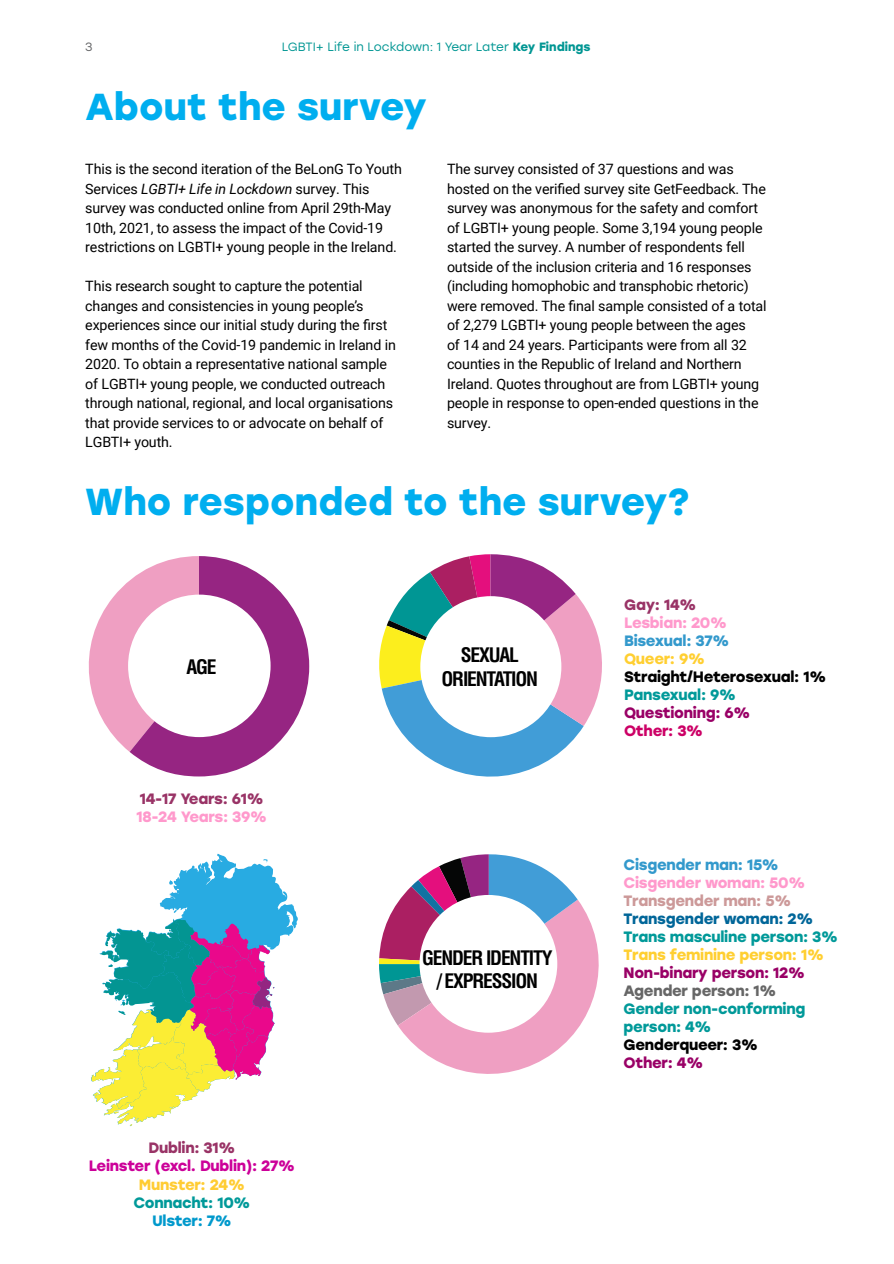
<style>
.page{position:relative;width:894px;height:1264px;background:#fff}
.page>*{position:absolute;margin:0;border:0;box-sizing:border-box;transform-origin:0 0}
.t1{font:700 37.5px "Stolzl";color:#00aeef}
.t2{font:700 condensed 19.5px/23.4px "Helvetica LT Std";letter-spacing:-.06em;color:#000;text-align:center}
.t3{font:700 15px/18px "Stolzl";letter-spacing:-.02em;color:#099}
.t4{font:700 15px "Stolzl";letter-spacing:-.02em;color:#f9c}
.t5{font:700 15px "Stolzl";letter-spacing:-.02em;color:#906}
.t6{font:700 15px "Stolzl";letter-spacing:-.02em;color:#000}
.t7{font:700 15px "Stolzl";letter-spacing:-.02em;color:#936}
.t8{font:700 15px "Stolzl";letter-spacing:-.02em;color:#ffcf31}
.t9{font:700 15px "Stolzl";letter-spacing:-.02em;color:#39c}
.t10{font:700 15px "Stolzl";letter-spacing:-.02em;color:#c09}
.t11{font:700 15px "Stolzl";letter-spacing:-.02em;color:#069}
.t12{font:700 15px "Stolzl";letter-spacing:-.02em;color:#c99}
.t13{font:700 15px "Stolzl";letter-spacing:-.02em;color:#666}
.t14{font:700 15px "Stolzl";letter-spacing:-.02em;color:#fc3}
.t15{font:700 15px "Stolzl";letter-spacing:-.02em;color:#09c}
.t16{font:700 15px "Stolzl";letter-spacing:-.02em;color:#c06}
.t17{font:14.25px/19.5px "Roboto";letter-spacing:-.01em;color:#000}
.t18{font:12px "Stolzl";color:#009693}
.t19{font:12px "Stolzl";color:#636466}
.s1{font-weight:700}
.s2{font-style:italic}
</style>
<div class="page">
<svg style="left:88px;top:556px;width:221px;height:220px"></svg>
<div style="left:128px;top:594px;width:142px;height:143px;background:#fff;border-radius:50%"></div>
<svg style="left:379px;top:854px;width:220px;height:220px"></svg>
<div style="left:419px;top:894px;width:138px;height:138px;background:#fff;border-radius:50%"></div>
<svg style="left:379px;top:554px;width:223px;height:223px"></svg>
<div style="left:420px;top:596px;width:141px;height:141px;background:#fff;border-radius:50%"></div>
<svg style="left:129px;top:853px;width:169px;height:273px"></svg>
<svg style="left:91px;top:854px;width:183px;height:271px"></svg>
<p class="t19" style="left:85px;top:39px;width:9px">3</p>
<p class="t18" style="left:282px;top:39px;width:310px">LGBTI+ Life in Lockdown: 1 Year Later <span class="s1">Key Findings</span></p>
<h1 class="t1" style="left:85px;top:79px;width:343px">About the survey</h1>
<p class="t17" style="left:85px;top:159px;width:318px">This is the second iteration of the BeLonG To Youth Services <span class="s2">LGBTI+ Life in Lockdown</span> survey. This survey was conducted online from April 29th-May 10th, 2021, to assess the impact of the Covid-19 restrictions on LGBTI+ young people in the Ireland.</p>
<p class="t17" style="left:85px;top:276px;width:312px">This research sought to capture the potential changes and consistencies in young people’s experiences since our initial study during the first few months of the Covid-19 pandemic in Ireland in 2020. To obtain a representative national sample of LGBTI+ young people, we conducted outreach through national, regional, and local organisations that provide services to or advocate on behalf of LGBTI+ youth.</p>
<p class="t17" style="left:447px;top:159px;width:321px">The survey consisted of 37 questions and was hosted on the verified survey site GetFeedback. The survey was anonymous for the safety and comfort of LGBTI+ young people. Some 3,194 young people started the survey. A number of respondents fell outside of the inclusion criteria and 16 responses (including homophobic and transphobic rhetoric) were removed. The final sample consisted of a total of 2,279 LGBTI+ young people between the ages<br>of 14 and 24 years. Participants were from all 32 counties in the Republic of Ireland and Northern Ireland. Quotes throughout are from LGBTI+ young people in response to open-ended questions in the survey.</p>
<h1 class="t1" style="left:85px;top:474px;width:605px">Who responded to the survey?</h1>
<h2 class="t2" style="left:186px;top:655px;width:32px">AGE</h2>
<h2 class="t2" style="left:441px;top:643px;width:98px">SEXUAL<br>ORIENTATION</h2>
<p class="t7" style="left:140px;top:788px;width:125px">14-17 Years: 61%</p>
<p class="t4" style="left:136px;top:806px;width:132px">18-24 Years: 39%</p>
<p class="t7" style="left:148px;top:1137px;width:88px">Dublin: 31%</p>
<p class="t10" style="left:89px;top:1155px;width:208px">Leinster (excl. Dublin): 27%</p>
<p class="t14" style="left:139px;top:1173px;width:107px">Munster: 24%</p>
<p class="t3" style="left:133px;top:1192px;width:118px">Connacht: 10%</p>
<p class="t15" style="left:152px;top:1209px;width:81px">Ulster: 7%</p>
<h2 class="t2" style="left:422px;top:945px;width:132px">GENDER IDENTITY / EXPRESSION</h2>
<p class="t7" style="left:624px;top:593px;width:74px">Gay: 14%</p>
<p class="t4" style="left:624px;top:611px;width:104px">Lesbian: 20%</p>
<p class="t9" style="left:624px;top:629px;width:107px">Bisexual: 37%</p>
<p class="t8" style="left:624px;top:647px;width:82px">Queer: 9%</p>
<p class="t6" style="left:624px;top:665px;width:203px">Straight/Heterosexual: 1%</p>
<p class="t3" style="left:624px;top:684px;width:113px">Pansexual: 9%</p>
<p class="t5" style="left:624px;top:701px;width:128px">Questioning: 6%</p>
<p class="t16" style="left:624px;top:719px;width:81px">Other: 3%</p>
<p class="t9" style="left:623px;top:853px;width:157px">Cisgender man: 15%</p>
<p class="t4" style="left:623px;top:871px;width:183px">Cisgender woman: 50%</p>
<p class="t12" style="left:623px;top:889px;width:169px">Transgender man: 5%</p>
<p class="t11" style="left:623px;top:907px;width:191px">Transgender woman: 2%</p>
<p class="t3" style="left:623px;top:926px;width:216px">Trans masculine person: 3%</p>
<p class="t8" style="left:623px;top:943px;width:202px">Trans feminine person: 1%</p>
<p class="t5" style="left:623px;top:961px;width:183px">Non-binary person: 12%</p>
<p class="t13" style="left:623px;top:979px;width:154px">Agender person: 1%</p>
<p class="t3" style="left:623px;top:998px;width:183px">Gender non-conforming person: 4%</p>
<p class="t6" style="left:623px;top:1033px;width:136px">Genderqueer: 3%</p>
<p class="t5" style="left:623px;top:1051px;width:81px">Other: 4%</p>
</div>
